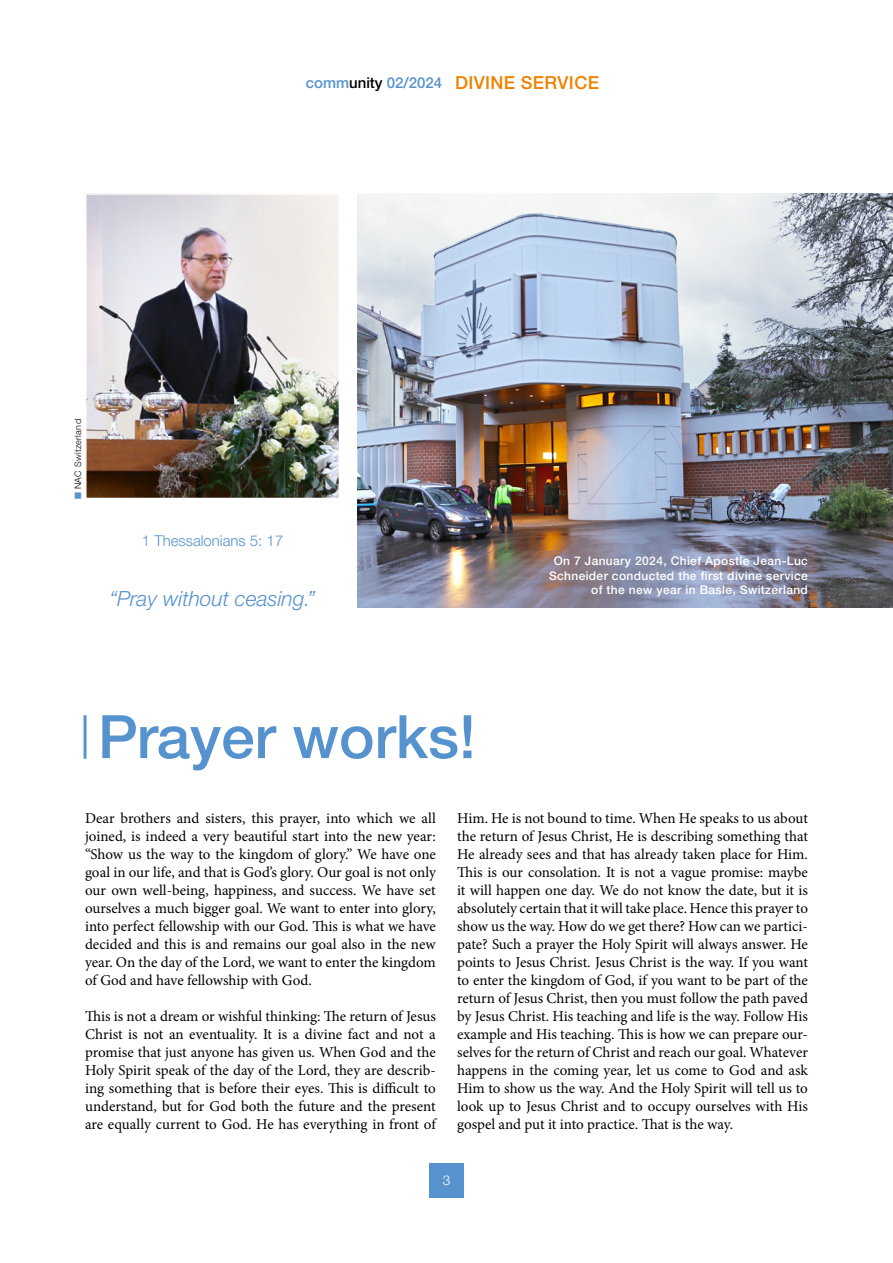
<style>
.page{position:relative;width:893px;height:1263px;background:#fff}
.page>*{position:absolute;margin:0;border:0;box-sizing:border-box;transform-origin:0 0}
.t1{font:500 60px "Helvetica Neue LTW1 G";color:#5692ce}
.t2{font:italic 300 21px "Helvetica Neue LTW1 G";color:#5692ce}
.t3{font:500 18px "Helvetica Neue LTW1 G";letter-spacing:.02em;color:#f08100}
.t4{font:15px/18px "Minion Pro";letter-spacing:-.005em;color:#000;text-align:justify}
.t5{font:300 15px "Helvetica Neue LTW1 G";color:#5692ce}
.t6{font:300 13.5px "Helvetica Neue LTW1 G";color:#fff}
.t7{font:500 12px/14.4px "Helvetica Neue LTW1 G";letter-spacing:.03em;color:#fff;text-align:right}
.t8{font:300 9px "Helvetica Neue LTW1 G";letter-spacing:.04em;color:#000}
.s1{font-size:15px;color:#5692ce}
.s2{font-size:15px;color:#000}
.s3{color:#5692ce}
</style>
<div class="page">
<div style="left:429px;top:1163px;width:34px;height:34px;background:#5692ce"></div>
<img style="left:357px;top:193px;width:536px;height:414px">
<img style="left:88px;top:196px;width:249px;height:300px">
<div style="left:85px;top:193px;width:255px;height:306px;border:2px solid #fff"></div>
<hr style="left:84px;top:715px;width:3px;height:44px;background:#5692ce">
<p class="t3" style="left:306px;top:72px;width:295px"><span class="s1">comm</span><span class="s2">unity</span> <span class="s1">02/2024</span> DIVINE SERVICE</p>
<p class="t8" style="left:73px;top:499px;width:82px;rotate:-90deg"><span class="s3">■</span> NAC Switzerland</p>
<p class="t5" style="left:142px;top:531px;width:143px">1 Thessalonians 5: 17</p>
<h2 class="t2" style="left:110px;top:586px;width:208px">“Pray without ceasing.”</h2>
<h1 class="t1" style="left:98px;top:701px;width:379px">Prayer works!</h1>
<p class="t7" style="left:549px;top:554px;width:260px">On 7 January 2024, Chief Apostle Jean-Luc<br>Schneider conducted the first divine service of the new year in Basle, Switzerland</p>
<p class="t4" style="left:85px;top:809px;width:352px">Dear brothers and sisters, this prayer, into which we all joined, is indeed a very beautiful start into the new year: “Show us the way to the kingdom of glory.” We have one goal in our life, and that is God’s glory. Our goal is not only our own well-being, happiness, and success. We have set ourselves a much bigger goal. We want to enter into glory, into perfect fellowship with our God. This is what we have decided and this is and remains our goal also in the new year. On the day of the Lord, we want to enter the kingdom of God and have fellowship with God.</p>
<p class="t4" style="left:85px;top:1007px;width:352px">This is not a dream or wishful thinking: The return of Jesus Christ is not an eventuality. It is a divine fact and not a promise that just anyone has given us. When God and the Holy Spirit speak of the day of the Lord, they are describ&shy;ing something that is before their eyes. This is difficult to understand, but for God both the future and the present are equally current to God. He has everything in front of</p>
<p class="t4" style="left:457px;top:809px;width:352px">Him. He is not bound to time. When He speaks to us about the return of Jesus Christ, He is describing something that He already sees and that has already taken place for Him.<br>This is our consolation. It is not a vague promise: maybe it will happen one day. We do not know the date, but it is absolutely certain that it will take place. Hence this prayer to show us the way. How do we get there? How can we partici&shy;pate? Such a prayer the Holy Spirit will always answer. He points to Jesus Christ. Jesus Christ is the way. If you want to enter the kingdom of God, if you want to be part of the return of Jesus Christ, then you must follow the path paved by Jesus Christ. His teaching and life is the way. Follow His example and His teaching. This is how we can prepare our&shy;selves for the return of Christ and reach our goal. Whatever happens in the coming year, let us come to God and ask Him to show us the way. And the Holy Spirit will tell us to look up to Jesus Christ and to occupy ourselves with His gospel and put it into practice. That is the way.</p>
<p class="t6" style="left:443px;top:1172px;width:9px">3</p>
</div>
